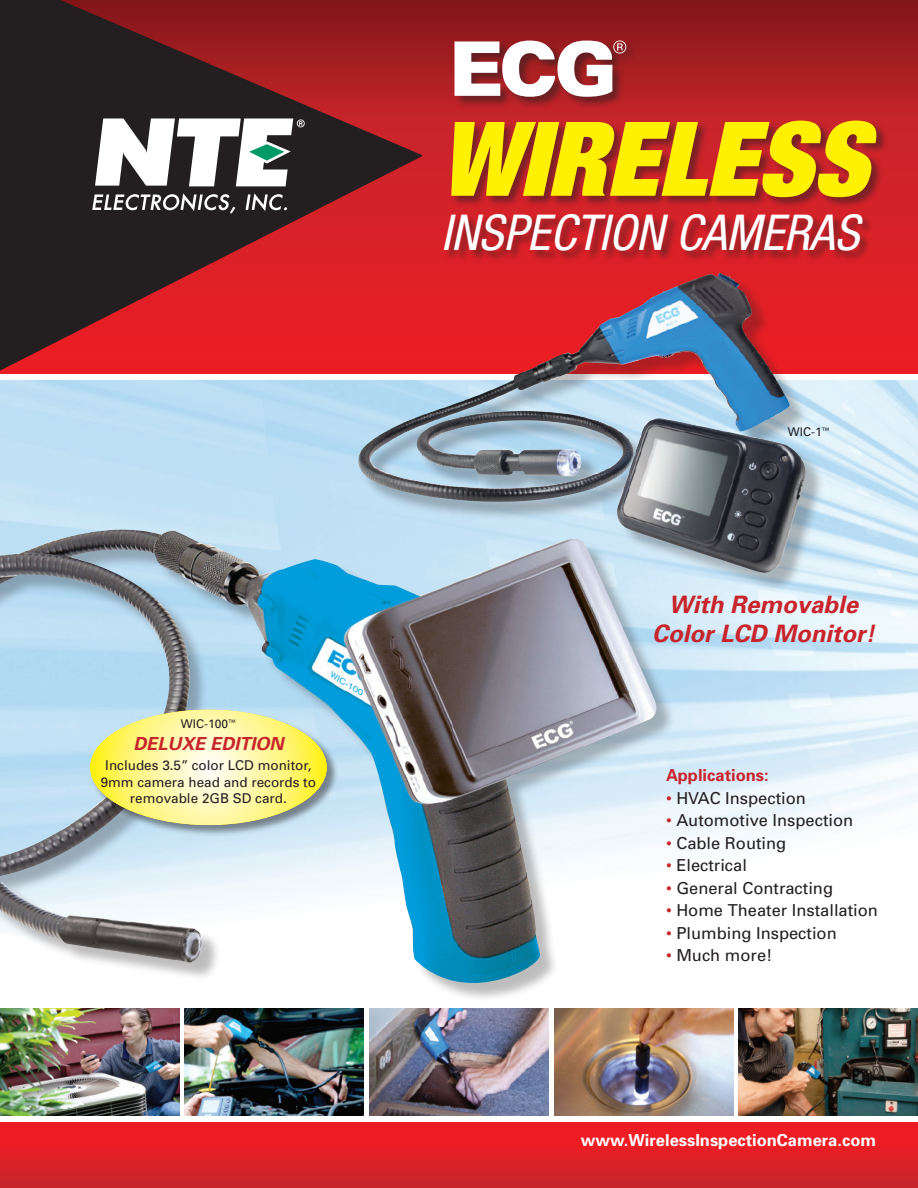
<style>
.page{position:relative;width:918px;height:1188px;background:#fff}
.page>*{position:absolute;margin:0;border:0;box-sizing:border-box;transform-origin:0 0}
.t1{font:italic 900 expanded 103.35px "Helvetica Neue";color:#fff101}
.t2{font:italic condensed 49.5px "Helvetica Neue";color:#fff}
.t3{font:italic 700 24px/28.8px "Univers";color:#c8242b;text-align:center}
.t4{font:italic 700 18px "Univers";color:#c8242b}
.t5{font:16.5px "Univers";color:#231f20}
.t6{font:700 16.5px "Univers";color:#fff}
.t7{font:700 16.5px "Univers";color:#c8242b}
.t8{font:13.5px/16.2px "Univers";color:#231f20;text-align:center}
.t9{font:12px "Univers";color:#231f20}
.s1{color:#c8242b}
</style>
<div class="page">
<img style="left:0;top:380px;width:918px;height:736px">
<div style="left:0;top:531px;width:677px;height:473px;background:#231f20;opacity:.3"></div>
<img style="left:0;top:529px;width:658px;height:477px">
<div style="left:0;top:1121px;width:918px;height:67px;background:linear-gradient(to bottom,#f81b21,#c8242c)"></div>
<img style="left:0;top:1009px;width:179px;height:107px">
<img style="left:185px;top:1009px;width:179px;height:107px">
<img style="left:369px;top:1009px;width:180px;height:107px">
<img style="left:554px;top:1009px;width:179px;height:107px">
<img style="left:739px;top:1009px;width:179px;height:107px">
<svg style="left:1px;top:0;width:917px;height:374px;background:#b51d22"></svg>
<svg style="left:1px;top:0;width:421px;height:372px;background:#751e21"></svg>
<div style="left:453px;top:39px;width:186px;height:70px;background:#231f20;opacity:.5"></div>
<svg style="left:454px;top:40px;width:172px;height:57px"></svg>
<svg style="left:92px;top:193px;width:143px;height:21px"></svg>
<svg style="left:246px;top:193px;width:41px;height:18px"></svg>
<svg style="left:95px;top:118px;width:210px;height:68px"></svg>
<div style="left:443px;top:213px;width:432px;height:50px;background:#231f20;opacity:.5"></div>
<div style="left:450px;top:118px;width:439px;height:92px;background:#231f20;opacity:.5"></div>
<div style="left:0;top:884px;width:222px;height:99px;background:#231f20;opacity:.3"></div>
<img style="left:0;top:882px;width:232px;height:81px">
<div style="left:88px;top:708px;width:251px;height:130px;background:#231f20;opacity:.5"></div>
<svg style="left:90px;top:710px;width:237px;height:115px;background:#fef694"></svg>
<div style="left:360px;top:275px;width:466px;height:318px;background:#231f20;opacity:.3"></div>
<img style="left:358px;top:273px;width:448px;height:300px">
<svg style="left:0;top:380px;width:1px;height:434px"></svg>
<svg style="left:0;top:1121px;width:1px;height:67px"></svg>
<hr style="left:0;top:0;width:1px;height:378px;background:#231f20">
<hr style="left:0;top:814px;width:1px;height:131px;background:#fff">
<p class="t9" style="left:181px;top:717px;width:56px">WIC-100<sup>™</sup></p>
<p class="t4" style="left:133px;top:733px;width:152px">DELUXE EDITION</p>
<p class="t8" style="left:101px;top:758px;width:217px">Includes 3.5” color LCD monitor,<br>9mm camera head and records to removable 2GB SD card.</p>
<h1 class="t1" style="left:440px;top:93px;width:430px">WIRELESS</h1>
<h2 class="t2" style="left:441px;top:204px;width:420px">INSPECTION CAMERAS</h2>
<p class="t9" style="left:788px;top:424px;width:43px">WIC-1<sup>™</sup></p>
<h3 class="t3" style="left:652px;top:590px;width:224px">With Removable<br>Color LCD Monitor!</h3>
<p class="t7" style="left:666px;top:765px;width:104px">Applications:</p>
<p class="t5" style="left:666px;top:788px;width:141px"><span class="s1">•</span> HVAC Inspection</p>
<p class="t5" style="left:666px;top:811px;width:189px"><span class="s1">•</span> Automotive Inspection</p>
<p class="t5" style="left:666px;top:833px;width:122px"><span class="s1">•</span> Cable Routing</p>
<p class="t5" style="left:666px;top:856px;width:82px"><span class="s1">•</span> Electrical</p>
<p class="t5" style="left:666px;top:878px;width:169px"><span class="s1">•</span> General Contracting</p>
<p class="t5" style="left:666px;top:901px;width:214px"><span class="s1">•</span> Home Theater Installation</p>
<p class="t5" style="left:666px;top:923px;width:172px"><span class="s1">•</span> Plumbing Inspection</p>
<p class="t5" style="left:666px;top:946px;width:108px"><span class="s1">•</span> Much more!</p>
<p class="t6" style="left:581px;top:1130px;width:297px">www.WirelessInspectionCamera.com</p>
</div>
